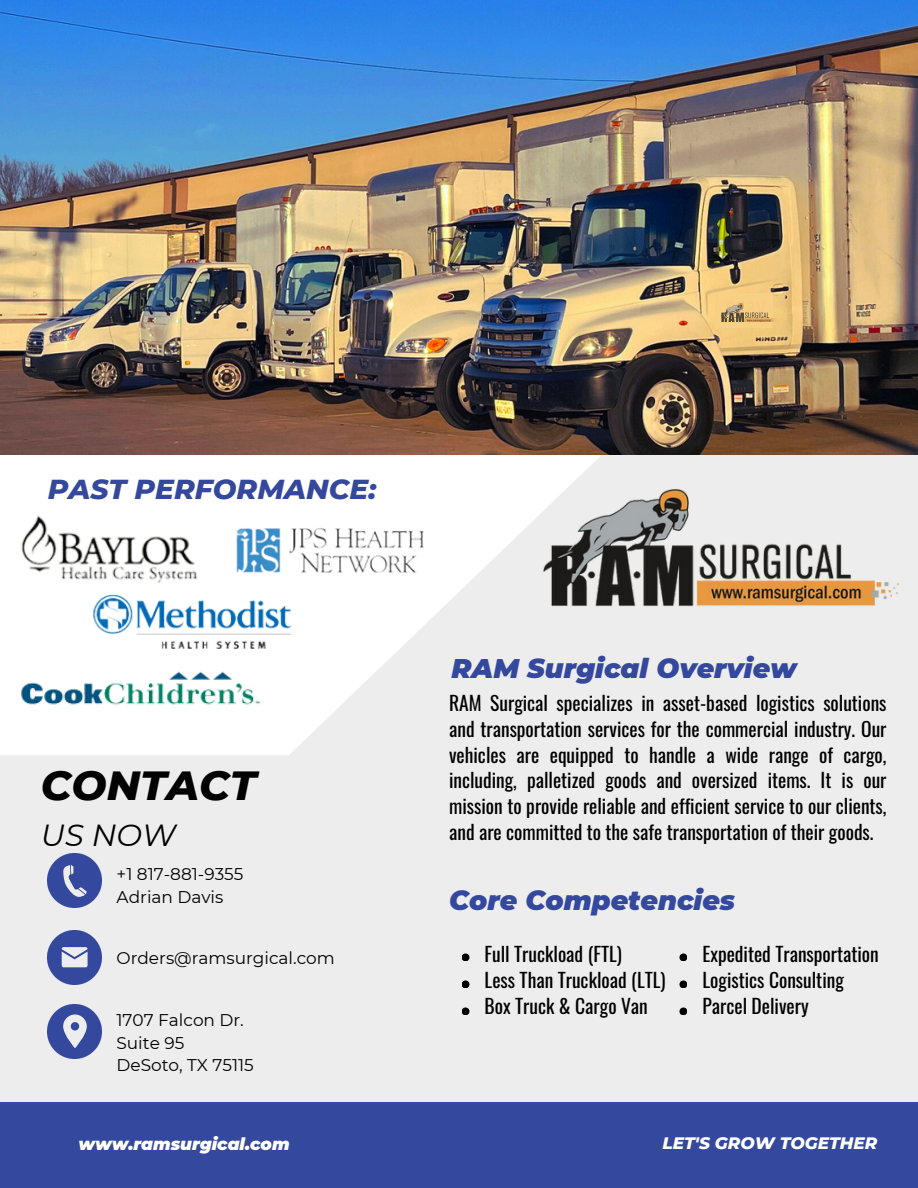
<style>
.page{position:relative;width:918px;height:1188px;background:#ededed}
.page>*{position:absolute;margin:0;border:0;box-sizing:border-box;transform-origin:0 0}
.t1{font:italic 800 41.55px "Montserrat";color:#010101}
.t2{font:italic 30.45px "Montserrat";color:#000}
.t3{font:italic 800 28.05px "Montserrat";color:#34489d}
.t4{font:italic 900 27px "Montserrat";color:#34489d}
.t5{font:19.5px/25.8px "Oswald";color:#000}
.t6{font:16.95px/22.5px "Montserrat";color:#000}
.t7{font:italic 900 16.95px "Montserrat";color:#fff}
.t8{font:italic 800 16.95px "Montserrat";color:#fff}
</style>
<div class="page">
<img style="left:48px;top:854px;width:54px;height:54px">
<img style="left:48px;top:930px;width:54px;height:54px">
<img style="left:48px;top:1004px;width:54px;height:54px">
<svg style="left:0;top:454px;width:615px;height:301px;fill:#fff"></svg>
<svg style="left:62px;top:947px;width:26px;height:20px"></svg>
<svg style="left:63px;top:1015px;width:24px;height:33px"></svg>
<svg style="left:63px;top:865px;width:24px;height:32px"></svg>
<img style="left:544px;top:488px;width:355px;height:120px">
<img style="left:13px;top:511px;width:207px;height:72px">
<img style="left:223px;top:525px;width:226px;height:58px">
<img style="left:13px;top:659px;width:268px;height:63px">
<img style="left:78px;top:584px;width:240px;height:71px">
<div style="left:0;top:1102px;width:918px;height:86px;background:#34489d"></div>
<svg style="left:462px;top:953px;width:7px;height:8px"></svg>
<svg style="left:462px;top:980px;width:7px;height:8px"></svg>
<svg style="left:462px;top:1007px;width:7px;height:8px"></svg>
<svg style="left:679px;top:953px;width:8px;height:8px"></svg>
<svg style="left:679px;top:980px;width:8px;height:8px"></svg>
<svg style="left:679px;top:1007px;width:8px;height:8px"></svg>
<img style="left:0;top:0;width:918px;height:454px">
<div style="left:715px;top:293px;width:57px;height:34px;background:#f9d084"></div>
<img style="left:721px;top:304px;width:56px;height:18px">
<p class="t3" style="left:48px;top:472px;width:330px">PAST PERFORMANCE:</p>
<p class="t1" style="left:41px;top:760px;width:217px">CONTACT</p>
<p class="t2" style="left:41px;top:817px;width:137px">US NOW</p>
<p class="t6" style="left:117px;top:863px;width:128px">+1 817-881-9355<br>Adrian Davis</p>
<h1 class="t6" style="left:117px;top:946px;width:220px">Orders@ramsurgical.com</h1>
<p class="t6" style="left:117px;top:1009px;width:129px">1707 Falcon Dr.</p>
<p class="t6" style="left:117px;top:1032px;width:69px">Suite 95</p>
<p class="t6" style="left:117px;top:1054px;width:139px">DeSoto, TX 75115</p>
<h4 class="t7" style="left:78px;top:1134px;width:213px">www.ramsurgical.com</h4>
<h4 class="t4" style="left:451px;top:652px;width:347px">RAM Surgical Overview</h4>
<p class="t5" style="left:449px;top:689px;width:439px;text-align:justify">RAM Surgical specializes in asset-based logistics solutions and transportation services for the commercial industry. Our vehicles are equipped to handle a wide range of cargo, including, palletized goods and oversized items. It is our mission to provide reliable and efficient service to our clients, and are committed to the safe transportation of their goods.</p>
<h5 class="t4" style="left:449px;top:884px;width:288px">Core Competencies</h5>
<p class="t5" style="left:485px;top:940px;width:183px">Full Truckload (FTL)<br>Less Than Truckload (LTL)<br>Box Truck &amp; Cargo Van</p>
<p class="t5" style="left:703px;top:940px;width:178px">Expedited Transportation<br>Logistics Consulting<br>Parcel Delivery</p>
<p class="t8" style="left:662px;top:1133px;width:217px">LET'S GROW TOGETHER</p>
</div>
